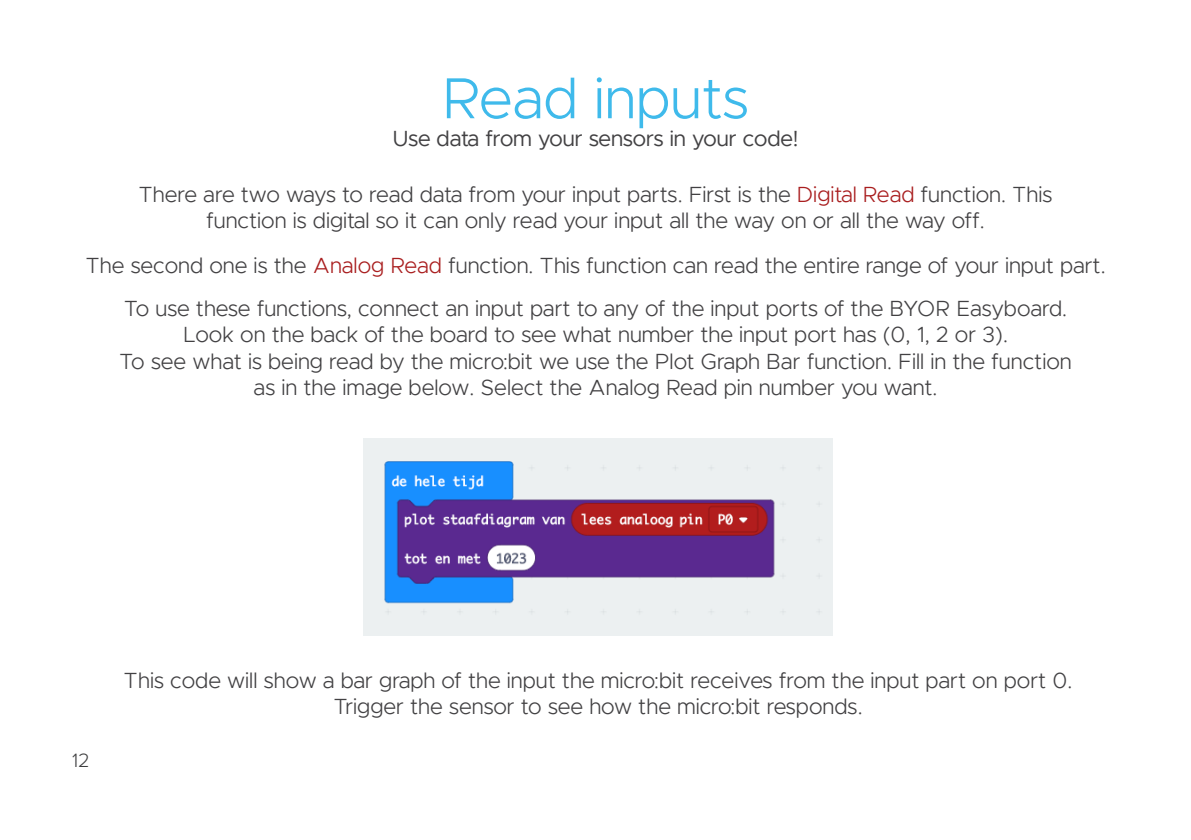
<style>
.page{position:relative;width:1191px;height:840px;background:#fff}
.page>*{position:absolute;margin:0;border:0;box-sizing:border-box;transform-origin:0 0}
.t1{font:300 58px "Metropolis";color:#3fbaeb}
.t2{font:300 22px/26.4px "Metropolis";color:#424143;text-align:center}
.t3{font:22px "Metropolis";color:#424143}
.t4{font:300 20px "Proxima Nova";color:#3e3e3f}
.s1{color:#a91e1f}
</style>
<div class="page">
<img style="left:364px;top:438px;width:468px;height:197px">
<p class="t1" style="left:442px;top:62px;width:308px">Read inputs</p>
<p class="t3" style="left:393px;top:124px;width:407px">Use data from your sensors in your code!</p>
<p class="t2" style="left:138px;top:181px;width:915px">There are two ways to read data from your input parts. First is the <span class="s1">Digital Read</span> function. This function is digital so it can only read your input all the way on or all the way off.</p>
<p class="t2" style="left:85px;top:252px;width:1021px">The second one is the <span class="s1">Analog Read</span> function. This function can read the entire range of your input part.</p>
<p class="t2" style="left:124px;top:295px;width:944px">To use these functions, connect an input part to any of the input ports of the BYOR Easyboard.<br>Look on the back of the board to see what number the input port has (0, 1, 2 or 3).</p>
<p class="t2" style="left:119px;top:347px;width:954px">To see what is being read by the micro:bit we use the Plot Graph Bar function. Fill in the function as in the image below. Select the Analog Read pin number you want.</p>
<p class="t4" style="left:72px;top:750px;width:19px">12</p>
<p class="t2" style="left:124px;top:666px;width:950px">This code will show a bar graph of the input the micro:bit receives from the input part on port 0.</p>
<p class="t2" style="left:333px;top:693px;width:531px">Trigger the sensor to see how the micro:bit responds.</p>
</div>
